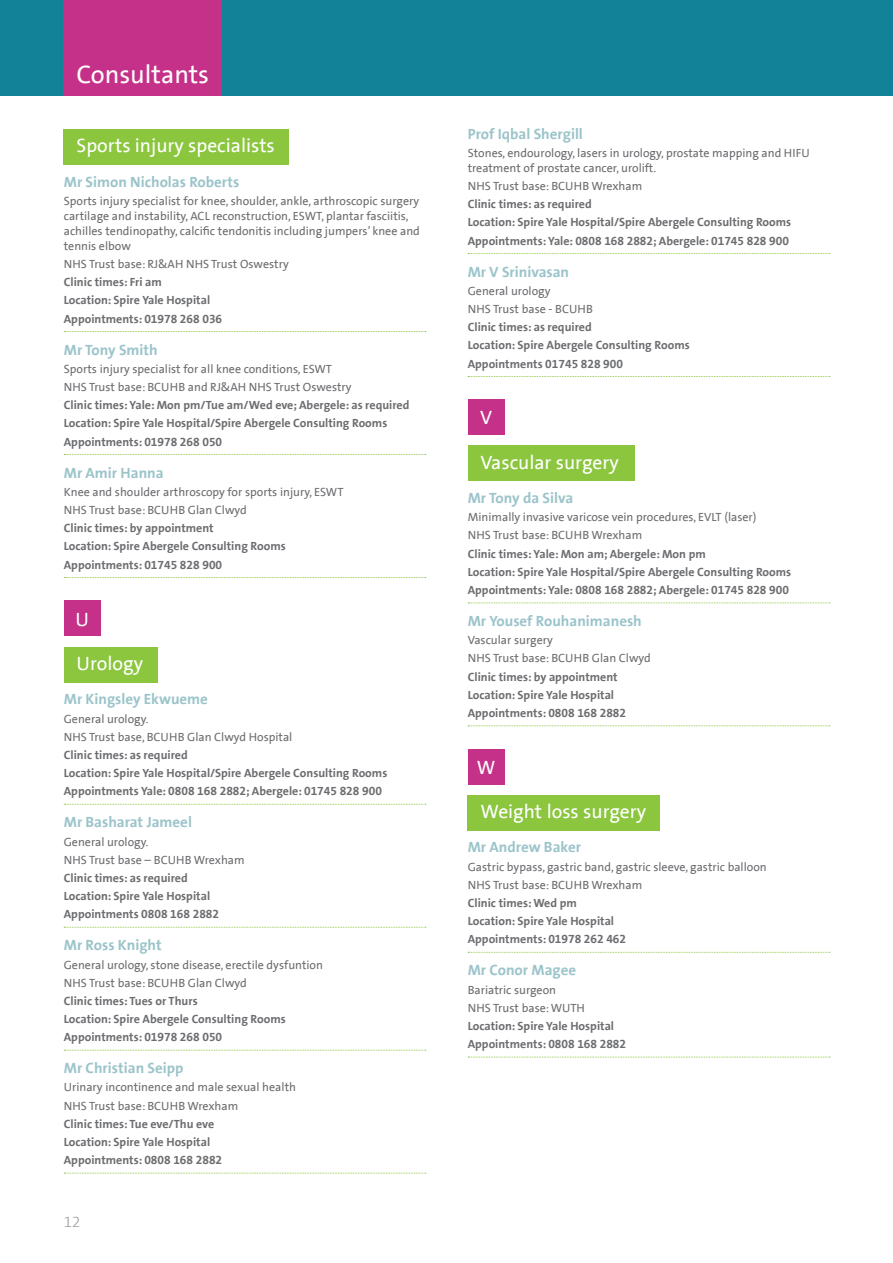
<style>
.page{position:relative;width:893px;height:1263px;background:#fff}
.page>*{position:absolute;margin:0;border:0;box-sizing:border-box;transform-origin:0 0}
.t1{font:25.5px "The Sans Spire";color:#fff}
.t2{font:19.5px "The Sans Spire";color:#fff}
.GP_name{font:700 15px "The Sans Spire";color:#9bc4ca}
.t3{font:300 15px "The Sans Spire";color:#95979a}
.specialty{font:12px/15px "The Sans Spire";color:#6c6d70}
.location{font:700 12px "The Sans Spire";color:#6c6d70}
.appointments{font:700 12px "The Sans Spire";color:#6c6d70}
.Trust_base{font:12px "The Sans Spire";color:#6c6d70}
.clinic_times{font:700 12px "The Sans Spire";color:#6c6d70}
</style>
<div class="page">
<div style="left:0;top:0;width:893px;height:95px;background:#128298"></div>
<div style="left:64px;top:0;width:158px;height:95px;background:#c53188"></div>
<svg style="left:468px;top:952px;width:362px;height:1px"></svg>
<svg style="left:468px;top:1057px;width:362px;height:1px"></svg>
<svg style="left:468px;top:602px;width:362px;height:1px"></svg>
<svg style="left:468px;top:725px;width:362px;height:1px"></svg>
<svg style="left:64px;top:804px;width:362px;height:1px"></svg>
<svg style="left:64px;top:927px;width:362px;height:1px"></svg>
<svg style="left:64px;top:1050px;width:362px;height:1px"></svg>
<svg style="left:64px;top:1173px;width:362px;height:1px"></svg>
<div style="left:64px;top:647px;width:93px;height:36px;background:#8bc63e"></div>
<div style="left:64px;top:601px;width:36px;height:35px;background:#c53188"></div>
<div style="left:468px;top:795px;width:192px;height:36px;background:#8bc63e"></div>
<div style="left:468px;top:749px;width:36px;height:35px;background:#c53188"></div>
<svg style="left:468px;top:253px;width:362px;height:1px"></svg>
<svg style="left:468px;top:376px;width:362px;height:1px"></svg>
<div style="left:468px;top:446px;width:166px;height:35px;background:#8bc63e"></div>
<div style="left:468px;top:399px;width:36px;height:36px;background:#c53188"></div>
<hr style="left:892px;top:1149px;width:1px;height:114px;background:#6c6b6f">
<svg style="left:64px;top:331px;width:362px;height:1px"></svg>
<svg style="left:64px;top:454px;width:362px;height:1px"></svg>
<svg style="left:64px;top:577px;width:362px;height:1px"></svg>
<div style="left:64px;top:129px;width:225px;height:36px;background:#8bc63e"></div>
<p class="t1" style="left:77px;top:59px;width:134px">Consultants</p>
<p class="t2" style="left:77px;top:134px;width:200px">Sports injury specialists</p>
<p class="GP_name" style="left:64px;top:173px;width:177px">Mr Simon Nicholas Roberts</p>
<p class="specialty" style="left:64px;top:193px;width:358px">Sports injury specialist for knee, shoulder, ankle, arthroscopic surgery cartilage and instability, ACL reconstruction, ESWT, plantar fasciitis, achilles tendinopathy, calcific tendonitis including jumpers’ knee and tennis elbow</p>
<p class="Trust_base" style="left:64px;top:257px;width:226px">NHS Trust base: RJ&amp;AH NHS Trust Oswestry</p>
<p class="clinic_times" style="left:64px;top:275px;width:100px">Clinic times: Fri am</p>
<p class="location" style="left:64px;top:293px;width:148px">Location: Spire Yale Hospital</p>
<p class="appointments" style="left:64px;top:311px;width:160px">Appointments: 01978 268 036</p>
<p class="GP_name" style="left:64px;top:341px;width:96px">Mr Tony Smith</p>
<p class="specialty" style="left:64px;top:361px;width:270px">Sports injury specialist for all knee conditions, ESWT</p>
<p class="Trust_base" style="left:64px;top:380px;width:289px">NHS Trust base: BCUHB and RJ&amp;AH NHS Trust Oswestry</p>
<p class="clinic_times" style="left:64px;top:398px;width:347px">Clinic times: Yale: Mon pm/Tue am/Wed eve; Abergele: as required</p>
<p class="location" style="left:64px;top:416px;width:325px">Location: Spire Yale Hospital/Spire Abergele Consulting Rooms</p>
<p class="appointments" style="left:64px;top:434px;width:160px">Appointments: 01978 268 050</p>
<p class="GP_name" style="left:64px;top:464px;width:101px">Mr Amir Hanna</p>
<p class="specialty" style="left:64px;top:484px;width:281px">Knee and shoulder arthroscopy for sports injury, ESWT</p>
<p class="Trust_base" style="left:64px;top:503px;width:185px">NHS Trust base: BCUHB Glan Clwyd</p>
<p class="clinic_times" style="left:64px;top:521px;width:151px">Clinic times: by appointment</p>
<p class="location" style="left:64px;top:539px;width:223px">Location: Spire Abergele Consulting Rooms</p>
<p class="appointments" style="left:64px;top:557px;width:160px">Appointments: 01745 828 900</p>
<p class="t2" style="left:75px;top:608px;width:15px">U</p>
<p class="t2" style="left:77px;top:652px;width:68px">Urology</p>
<p class="GP_name" style="left:64px;top:690px;width:146px">Mr Kingsley Ekwueme</p>
<p class="specialty" style="left:64px;top:711px;width:86px">General urology.</p>
<p class="specialty" style="left:64px;top:729px;width:230px">NHS Trust base, BCUHB Glan Clwyd Hospital</p>
<p class="location" style="left:64px;top:748px;width:125px">Clinic times: as required</p>
<p class="location" style="left:64px;top:766px;width:325px">Location: Spire Yale Hospital/Spire Abergele Consulting Rooms</p>
<p class="appointments" style="left:64px;top:784px;width:320px">Appointments Yale: 0808 168 2882; Abergele: 01745 828 900</p>
<p class="GP_name" style="left:64px;top:813px;width:130px">Mr Basharat Jameel</p>
<p class="specialty" style="left:64px;top:834px;width:86px">General urology.</p>
<p class="specialty" style="left:64px;top:852px;width:182px">NHS Trust base – BCUHB Wrexham</p>
<p class="location" style="left:64px;top:871px;width:125px">Clinic times: as required</p>
<p class="location" style="left:64px;top:889px;width:148px">Location: Spire Yale Hospital</p>
<p class="appointments" style="left:64px;top:907px;width:157px">Appointments 0808 168 2882</p>
<p class="GP_name" style="left:64px;top:936px;width:99px">Mr Ross Knight</p>
<p class="specialty" style="left:64px;top:957px;width:261px">General urology, stone disease, erectile dysfuntion</p>
<p class="Trust_base" style="left:64px;top:976px;width:185px">NHS Trust base: BCUHB Glan Clwyd</p>
<p class="clinic_times" style="left:64px;top:994px;width:135px">Clinic times: Tues or Thurs</p>
<p class="location" style="left:64px;top:1012px;width:223px">Location: Spire Abergele Consulting Rooms</p>
<p class="appointments" style="left:64px;top:1030px;width:160px">Appointments: 01978 268 050</p>
<p class="GP_name" style="left:64px;top:1059px;width:121px">Mr Christian Seipp</p>
<p class="specialty" style="left:64px;top:1080px;width:234px">Urinary incontinence and male sexual health</p>
<p class="Trust_base" style="left:64px;top:1099px;width:176px">NHS Trust base: BCUHB Wrexham</p>
<p class="clinic_times" style="left:64px;top:1117px;width:152px">Clinic times: Tue eve/Thu eve</p>
<p class="location" style="left:64px;top:1135px;width:148px">Location: Spire Yale Hospital</p>
<p class="appointments" style="left:64px;top:1153px;width:160px">Appointments: 0808 168 2882</p>
<p class="t3" style="left:64px;top:1213px;width:18px">12</p>
<p class="GP_name" style="left:468px;top:125px;width:117px">Prof Iqbal Shergill</p>
<p class="specialty" style="left:468px;top:145px;width:344px">Stones, endourology, lasers in urology, prostate mapping and HIFU treatment of prostate cancer, urolift.</p>
<p class="Trust_base" style="left:468px;top:179px;width:176px">NHS Trust base: BCUHB Wrexham</p>
<p class="clinic_times" style="left:468px;top:197px;width:125px">Clinic times: as required</p>
<p class="location" style="left:468px;top:215px;width:325px">Location: Spire Yale Hospital/Spire Abergele Consulting Rooms</p>
<p class="appointments" style="left:468px;top:233px;width:323px">Appointments: Yale: 0808 168 2882; Abergele: 01745 828 900</p>
<p class="GP_name" style="left:468px;top:263px;width:103px">Mr V Srinivasan</p>
<p class="specialty" style="left:468px;top:283px;width:84px">General urology</p>
<p class="specialty" style="left:468px;top:302px;width:127px">NHS Trust base - BCUHB</p>
<p class="location" style="left:468px;top:320px;width:125px">Clinic times: as required</p>
<p class="location" style="left:468px;top:338px;width:223px">Location: Spire Abergele Consulting Rooms</p>
<p class="appointments" style="left:468px;top:356px;width:157px">Appointments 01745 828 900</p>
<p class="t2" style="left:480px;top:406px;width:14px">V</p>
<p class="t2" style="left:480px;top:451px;width:140px">Vascular surgery</p>
<p class="GP_name" style="left:468px;top:489px;width:107px">Mr Tony da Silva</p>
<p class="specialty" style="left:468px;top:510px;width:290px">Minimally invasive varicose vein procedures, EVLT (laser)</p>
<p class="Trust_base" style="left:468px;top:528px;width:176px">NHS Trust base: BCUHB Wrexham</p>
<p class="clinic_times" style="left:468px;top:546px;width:240px">Clinic times: Yale: Mon am; Abergele: Mon pm</p>
<p class="location" style="left:468px;top:565px;width:325px">Location: Spire Yale Hospital/Spire Abergele Consulting Rooms</p>
<p class="appointments" style="left:468px;top:583px;width:323px">Appointments: Yale: 0808 168 2882; Abergele: 01745 828 900</p>
<p class="GP_name" style="left:468px;top:612px;width:176px">Mr Yousef Rouhanimanesh</p>
<p class="specialty" style="left:468px;top:633px;width:87px">Vascular surgery</p>
<p class="Trust_base" style="left:468px;top:651px;width:185px">NHS Trust base: BCUHB Glan Clwyd</p>
<p class="clinic_times" style="left:468px;top:669px;width:151px">Clinic times: by appointment</p>
<p class="location" style="left:468px;top:688px;width:148px">Location: Spire Yale Hospital</p>
<p class="appointments" style="left:468px;top:706px;width:160px">Appointments: 0808 168 2882</p>
<p class="t2" style="left:477px;top:756px;width:20px">W</p>
<p class="t2" style="left:480px;top:800px;width:167px">Weight loss surgery</p>
<p class="GP_name" style="left:468px;top:838px;width:115px">Mr Andrew Baker</p>
<p class="specialty" style="left:468px;top:859px;width:301px">Gastric bypass, gastric band, gastric sleeve, gastric balloon</p>
<p class="Trust_base" style="left:468px;top:878px;width:176px">NHS Trust base: BCUHB Wrexham</p>
<p class="clinic_times" style="left:468px;top:896px;width:111px">Clinic times: Wed pm</p>
<p class="location" style="left:468px;top:914px;width:148px">Location: Spire Yale Hospital</p>
<p class="appointments" style="left:468px;top:932px;width:160px">Appointments: 01978 262 462</p>
<p class="GP_name" style="left:468px;top:961px;width:110px">Mr Conor Magee</p>
<p class="specialty" style="left:468px;top:982px;width:90px">Bariatric surgeon</p>
<p class="Trust_base" style="left:468px;top:1001px;width:119px">NHS Trust base: WUTH</p>
<p class="location" style="left:468px;top:1019px;width:148px">Location: Spire Yale Hospital</p>
<p class="appointments" style="left:468px;top:1037px;width:160px">Appointments: 0808 168 2882</p>
</div>
